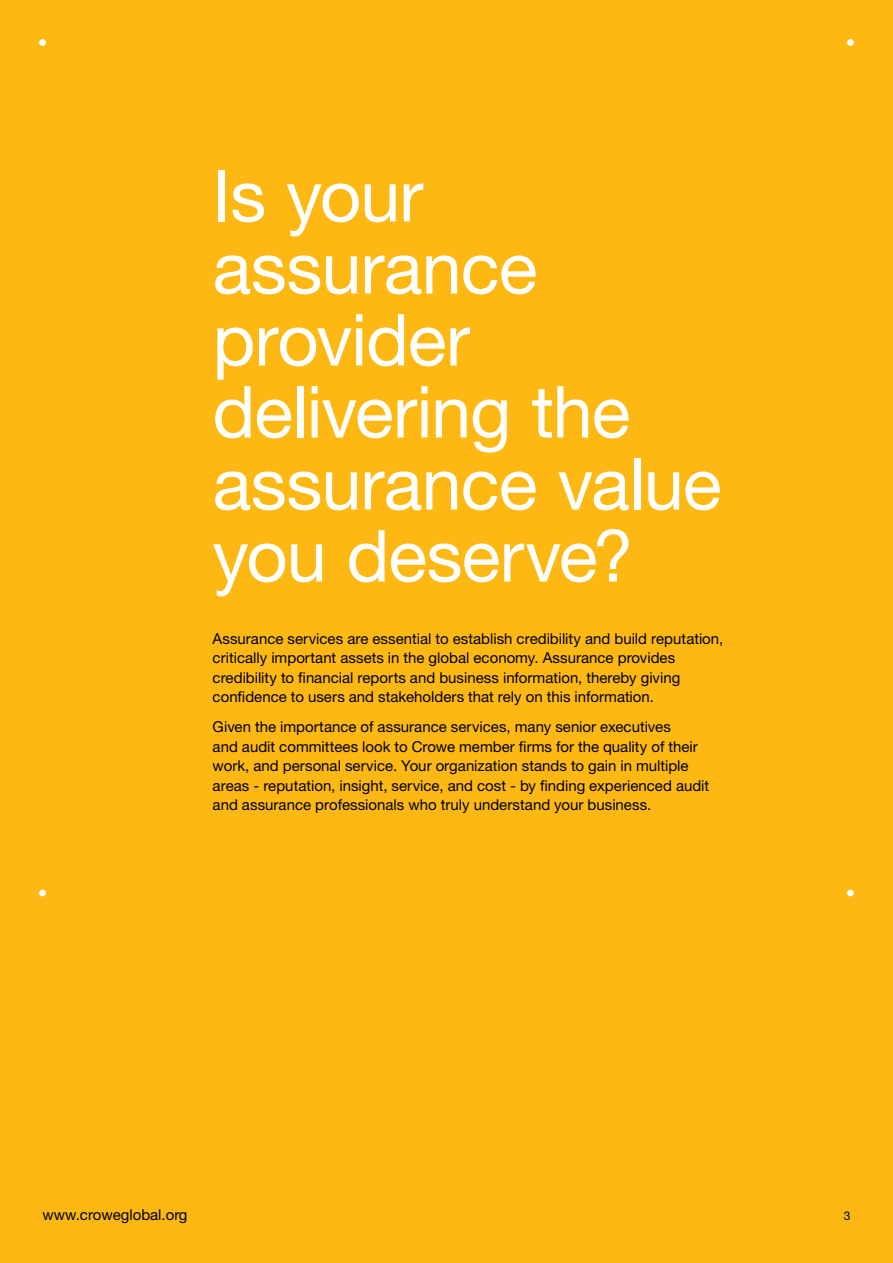
<style>
.page{position:relative;width:893px;height:1263px;background:#fdb813}
.page>*{position:absolute;margin:0;border:0;box-sizing:border-box;transform-origin:0 0}
.t1{font:72px/72px "Helvetica Neue LT Std";letter-spacing:-.015em;color:#fff}
.t2{font:15px/19.5px "Helvetica Neue LT Std";color:#000}
.t3{font:12px "Helvetica Neue LT Std";color:#000}
</style>
<div class="page">
<div style="left:847px;top:39px;width:7px;height:7px;background:#fff;border-radius:50%"></div>
<div style="left:847px;top:890px;width:7px;height:6px;background:#fff;border-radius:50%"></div>
<div style="left:39px;top:890px;width:7px;height:6px;background:#fff;border-radius:50%"></div>
<div style="left:39px;top:39px;width:7px;height:7px;background:#fff;border-radius:50%"></div>
<h1 class="t1" style="left:213px;top:159px;width:510px">Is your assurance provider delivering the assurance value you deserve?</h1>
<p class="t2" style="left:213px;top:628px;width:512px">Assurance services are essential to establish credibility and build reputation, critically important assets in the global economy. Assurance provides credibility to financial reports and business information, thereby giving confidence to users and stakeholders that rely on this information.</p>
<p class="t2" style="left:213px;top:717px;width:498px">Given the importance of assurance services, many senior executives<br>and audit committees look to Crowe member firms for the quality of their work, and personal service. Your organization stands to gain in multiple areas - reputation, insight, service, and cost - by finding experienced audit and assurance professionals who truly understand your business.</p>
<p class="t2" style="left:43px;top:1205px;width:147px">www.croweglobal.org</p>
<p class="t3" style="left:844px;top:1209px;width:8px">3</p>
</div>
